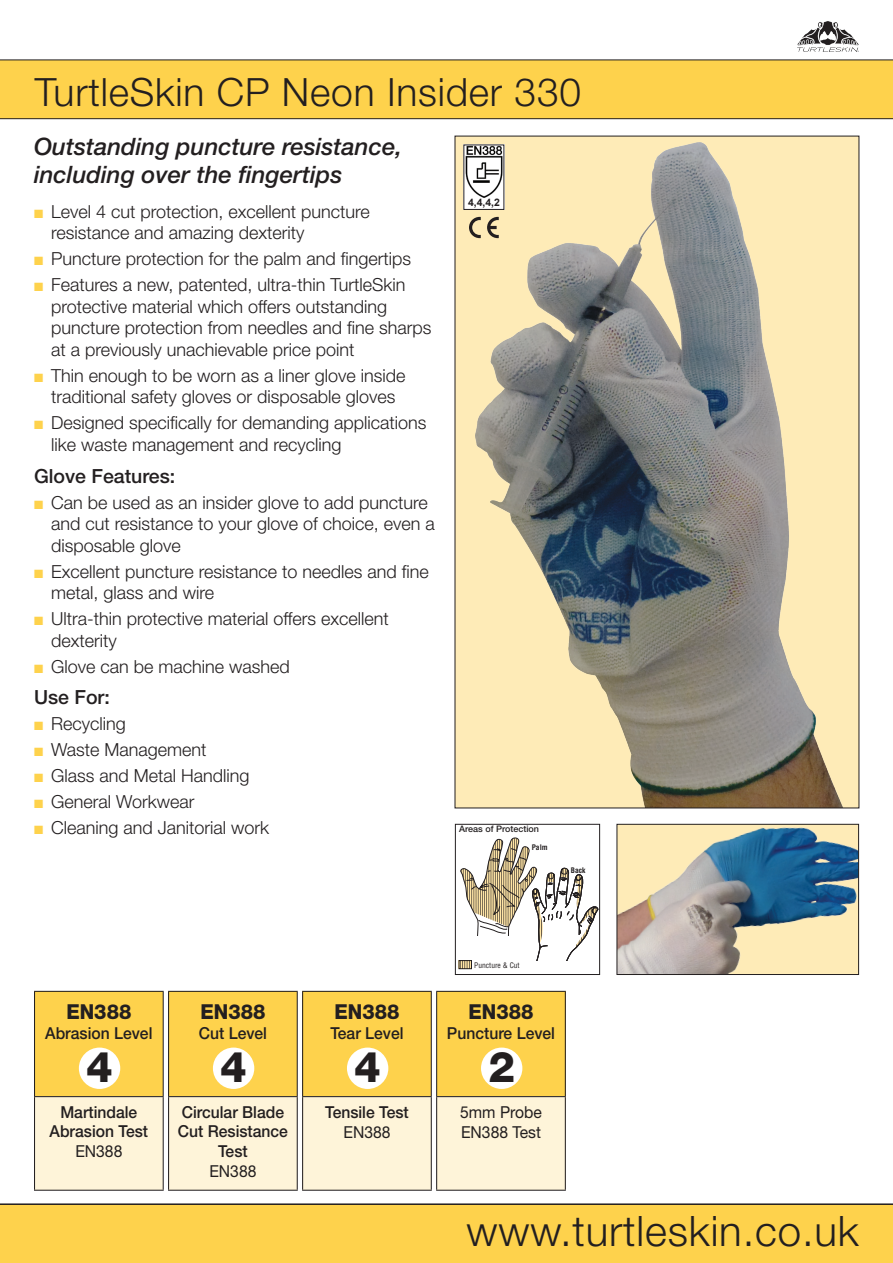
<style>
.page{position:relative;width:893px;height:1263px;background:#fff}
.page>*{position:absolute;margin:0;border:0;box-sizing:border-box;transform-origin:0 0}
.t1{font:800 42.45px "Helvetica Neue";color:#231f20}
.t2{font:300 42px "Helvetica Neue";letter-spacing:.02em;color:#231f20}
.t3{font:300 39px "Helvetica Neue";letter-spacing:.02em;color:#231f20}
.Paragraph_Style_5{font:italic 500 24px/28.8px "Helvetica Neue";color:#231f20}
.GRAPH_TITLE{font:800 20.7px "Helvetica Neue";color:#231f20;scale:.95 1}
.bold_text{font:500 19.5px "Helvetica Neue";color:#231f20}
.t4{font:300 18px/21.6px "Helvetica Neue";color:#231f20}
.GRAPH_2{font:500 16.5px/19.8px "Helvetica Neue";color:#231f20;text-align:center;scale:.95 1}
.GRAPH_SUB{font:500 16.5px "Helvetica Neue";color:#231f20;scale:.95 1}
.GRAPH_2-2{font:16.5px "Helvetica Neue";color:#231f20;scale:.95 1}
.t5{font:700 10.35px "Arial";color:#231f20}
.t6{font:500 9px "Helvetica Neue";color:#231f20}
.t7{font:condensed 7.5px "Helvetica";color:#231f20}
.area_subtitle{font:700 condensed 7.5px "Helvetica";color:#231f20}
.s1{color:#fed24c}
</style>
<div class="page">
<div style="left:0;top:1203px;width:893px;height:60px;background:#fed24c"></div>
<img style="left:798px;top:21px;width:61px;height:31px">
<div style="left:0;top:60px;width:893px;height:59px;background:#fed24c"></div>
<div style="left:455px;top:136px;width:404px;height:672px;background:#feebb7"></div>
<img style="left:476px;top:142px;width:367px;height:664px">
<div style="left:437px;top:991px;width:128px;height:105px;background:#fed24c"></div>
<div style="left:437px;top:1096px;width:128px;height:94px;background:#fef4d9"></div>
<hr style="left:436px;top:991px;width:130px;height:1px;background:#231f20">
<hr style="left:436px;top:992px;width:1px;height:104px;background:#231f20">
<hr style="left:565px;top:992px;width:1px;height:104px;background:#231f20">
<hr style="left:436px;top:1096px;width:130px;height:1px;background:#231f20">
<hr style="left:436px;top:1097px;width:1px;height:93px;background:#231f20">
<hr style="left:565px;top:1097px;width:1px;height:93px;background:#231f20">
<hr style="left:436px;top:1190px;width:130px;height:1px;background:#231f20">
<div style="left:481px;top:1047px;width:41px;height:42px;background:#fff;border-radius:50%"></div>
<div style="left:303px;top:991px;width:128px;height:105px;background:#fed24c"></div>
<div style="left:303px;top:1096px;width:128px;height:94px;background:#fef4d9"></div>
<hr style="left:302px;top:991px;width:130px;height:1px;background:#231f20">
<hr style="left:302px;top:992px;width:1px;height:104px;background:#231f20">
<hr style="left:431px;top:992px;width:1px;height:104px;background:#231f20">
<hr style="left:302px;top:1096px;width:130px;height:1px;background:#231f20">
<hr style="left:302px;top:1097px;width:1px;height:93px;background:#231f20">
<hr style="left:431px;top:1097px;width:1px;height:93px;background:#231f20">
<hr style="left:302px;top:1190px;width:130px;height:1px;background:#231f20">
<div style="left:347px;top:1047px;width:41px;height:42px;background:#fff;border-radius:50%"></div>
<div style="left:35px;top:991px;width:128px;height:105px;background:#fed24c"></div>
<div style="left:35px;top:1096px;width:128px;height:94px;background:#fef4d9"></div>
<hr style="left:34px;top:991px;width:130px;height:1px;background:#231f20">
<hr style="left:34px;top:992px;width:1px;height:104px;background:#231f20">
<hr style="left:163px;top:992px;width:1px;height:104px;background:#231f20">
<hr style="left:34px;top:1096px;width:130px;height:1px;background:#231f20">
<hr style="left:34px;top:1097px;width:1px;height:93px;background:#231f20">
<hr style="left:163px;top:1097px;width:1px;height:93px;background:#231f20">
<hr style="left:34px;top:1190px;width:130px;height:1px;background:#231f20">
<div style="left:79px;top:1047px;width:41px;height:42px;background:#fff;border-radius:50%"></div>
<div style="left:169px;top:991px;width:128px;height:105px;background:#fed24c"></div>
<div style="left:169px;top:1096px;width:128px;height:94px;background:#fef4d9"></div>
<hr style="left:168px;top:991px;width:130px;height:1px;background:#231f20">
<hr style="left:168px;top:992px;width:1px;height:104px;background:#231f20">
<hr style="left:297px;top:992px;width:1px;height:104px;background:#231f20">
<hr style="left:168px;top:1096px;width:130px;height:1px;background:#231f20">
<hr style="left:168px;top:1097px;width:1px;height:93px;background:#231f20">
<hr style="left:297px;top:1097px;width:1px;height:93px;background:#231f20">
<hr style="left:168px;top:1190px;width:130px;height:1px;background:#231f20">
<div style="left:213px;top:1047px;width:41px;height:42px;background:#fff;border-radius:50%"></div>
<img style="left:465px;top:147px;width:37px;height:61px">
<svg style="left:487px;top:217px;width:12px;height:21px"></svg>
<svg style="left:469px;top:217px;width:12px;height:21px"></svg>
<div style="left:455px;top:824px;width:145px;height:151px;border:1px solid #231f20"></div>
<svg style="left:459px;top:837px;width:139px;height:132px"></svg>
<img style="left:619px;top:826px;width:238px;height:147px">
<div style="left:617px;top:824px;width:242px;height:151px;border:1px solid #231f20"></div>
<p class="t3" style="left:35px;top:68px;width:548px">TurtleSkin CP Neon Insider 330</p>
<p class="Paragraph_Style_5" style="left:34px;top:131px;width:370px">Outstanding puncture resistance, including over the fingertips</p>
<p class="t4" style="left:51px;top:200px;width:320px;text-indent:-17px"><span class="s1">■</span> Level 4 cut protection, excellent puncture resistance and amazing dexterity</p>
<p class="t4" style="left:34px;top:248px;width:379px"><span class="s1">■</span> Puncture protection for the palm and fingertips</p>
<p class="t4" style="left:51px;top:273px;width:382px;text-indent:-17px"><span class="s1">■</span> Features a new, patented, ultra-thin TurtleSkin protective material which offers outstanding puncture protection from needles and fine sharps at a previously unachievable price point</p>
<p class="t4" style="left:34px;top:364px;width:373px;text-align:center"><span class="s1">■</span> Thin enough to be worn as a liner glove inside traditional safety gloves or disposable gloves</p>
<p class="t4" style="left:51px;top:412px;width:377px;text-indent:-17px"><span class="s1">■</span> Designed specifically for demanding applications like waste management and recycling</p>
<p class="bold_text" style="left:34px;top:464px;width:143px">Glove Features:</p>
<p class="t4" style="left:51px;top:491px;width:385px;text-indent:-17px"><span class="s1">■</span> Can be used as an insider glove to add puncture and cut resistance to your glove of choice, even a disposable glove</p>
<p class="t4" style="left:51px;top:560px;width:379px;text-indent:-17px"><span class="s1">■</span> Excellent puncture resistance to needles and fine metal, glass and wire</p>
<p class="t4" style="left:51px;top:607px;width:339px;text-indent:-17px"><span class="s1">■</span> Ultra-thin protective material offers excellent dexterity</p>
<p class="t4" style="left:34px;top:655px;width:257px"><span class="s1">■</span> Glove can be machine washed</p>
<p class="bold_text" style="left:34px;top:686px;width:77px">Use For:</p>
<p class="t4" style="left:34px;top:713px;width:93px"><span class="s1">■</span> Recycling</p>
<p class="t4" style="left:34px;top:738px;width:174px"><span class="s1">■</span> Waste Management</p>
<p class="t4" style="left:34px;top:764px;width:217px"><span class="s1">■</span> Glass and Metal Handling</p>
<p class="t4" style="left:34px;top:790px;width:162px"><span class="s1">■</span> General Workwear</p>
<p class="t4" style="left:34px;top:816px;width:237px"><span class="s1">■</span> Cleaning and Janitorial work</p>
<p class="t5" style="left:468px;top:195px;width:33px">4,4,4,2</p>
<p class="t6" style="left:459px;top:824px;width:81px">Areas of Protection</p>
<p class="area_subtitle" style="left:532px;top:843px;width:17px">Palm</p>
<p class="area_subtitle" style="left:571px;top:865px;width:16px">Back</p>
<p class="t7" style="left:474px;top:960px;width:47px">Puncture &amp; Cut</p>
<p class="GRAPH_TITLE" style="left:66px;top:999px;width:70px">EN388</p>
<p class="GRAPH_SUB" style="left:45px;top:1023px;width:114px">Abrasion Level</p>
<p class="GRAPH_TITLE" style="left:200px;top:999px;width:70px">EN388</p>
<p class="GRAPH_SUB" style="left:199px;top:1023px;width:73px">Cut Level</p>
<p class="GRAPH_TITLE" style="left:334px;top:999px;width:70px">EN388</p>
<p class="GRAPH_SUB" style="left:330px;top:1023px;width:79px">Tear Level</p>
<p class="GRAPH_TITLE" style="left:468px;top:999px;width:70px">EN388</p>
<p class="GRAPH_SUB" style="left:447px;top:1023px;width:115px">Puncture Level</p>
<p class="t1" style="left:86px;top:1042px;width:28px">4</p>
<p class="t1" style="left:220px;top:1042px;width:28px">4</p>
<p class="t1" style="left:354px;top:1042px;width:28px">4</p>
<p class="t1" style="left:488px;top:1042px;width:28px">2</p>
<p class="GRAPH_2" style="left:50px;top:1101px;width:105px">Martindale<br>Abrasion Test</p>
<p class="GRAPH_2-2" style="left:75px;top:1141px;width:51px">EN388</p>
<p class="GRAPH_2" style="left:178px;top:1101px;width:117px">Circular Blade<br>Cut Resistance<br>Test</p>
<p class="GRAPH_2-2" style="left:209px;top:1161px;width:51px">EN388</p>
<p class="GRAPH_2" style="left:325px;top:1102px;width:90px">Tensile Test</p>
<p class="GRAPH_2-2" style="left:343px;top:1122px;width:51px">EN388</p>
<p class="GRAPH_2-2" style="left:460px;top:1102px;width:87px">5mm Probe</p>
<p class="GRAPH_2-2" style="left:461px;top:1122px;width:86px">EN388 Test</p>
<p class="t2" style="left:466px;top:1205px;width:394px">www.turtleskin.co.uk</p>
</div>
